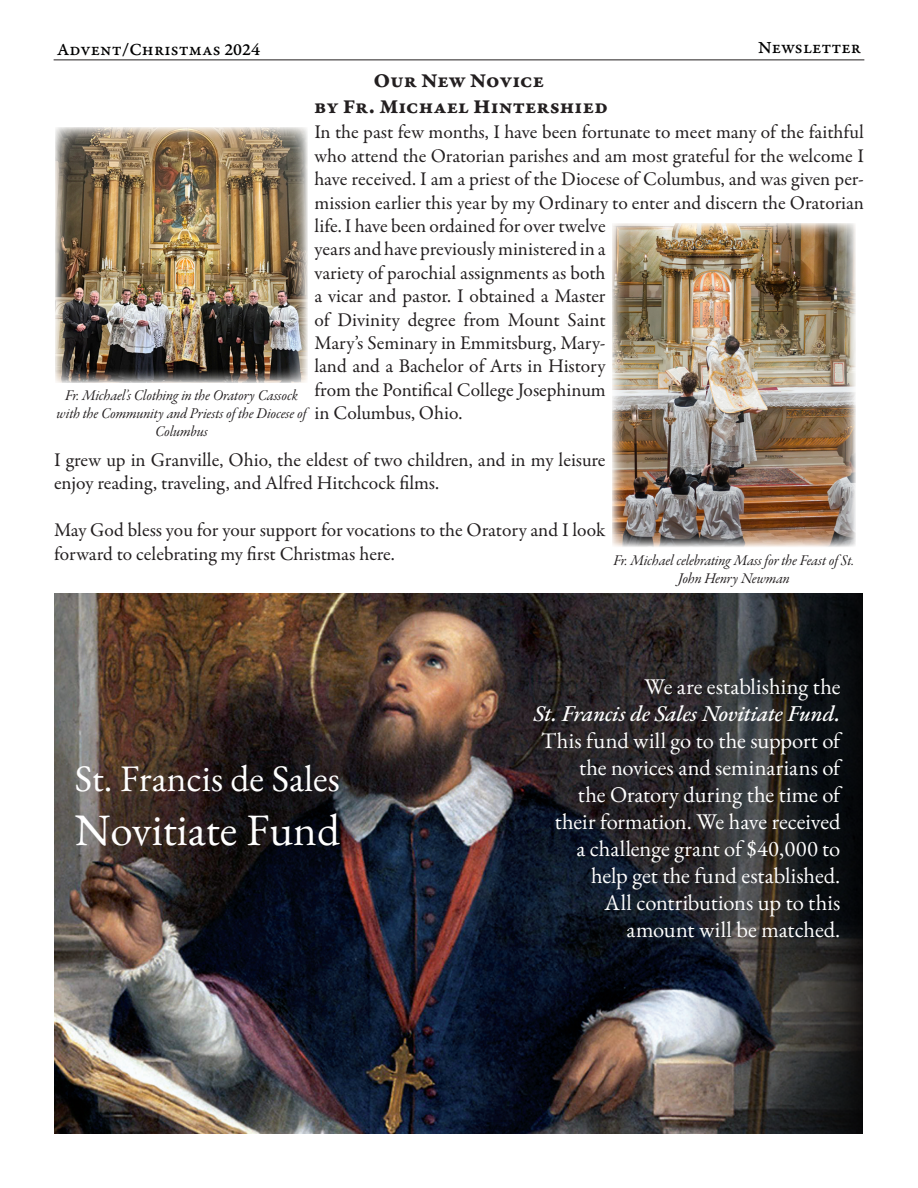
<style>
.page{position:relative;width:918px;height:1188px;background:#fff}
.page>*{position:absolute;margin:0;border:0;box-sizing:border-box;transform-origin:0 0}
.t1{font:45px "EB Garamond";color:#fff}
.t2{font:37.5px "EB Garamond";color:#fff}
.t3{font:22.5px/27px "EB Garamond";letter-spacing:-.005em;color:#fff;text-align:right}
.t4{font:21px/25.2px "Garamond Premr Pro Bd Capt";color:#231f20;text-align:center}
.t5{font:19.5px/23.4px "Garamond Premr Pro";letter-spacing:-.005em;color:#231f20}
.t6{font:18px "Garamond Premr Pro Med Capt";color:#000}
.Captions{font:15px/18px "Garamond Premr Pro It Subh";color:#231f20;text-align:center}
.s1{font-weight:500;font-style:italic}
</style>
<div class="page">
<hr style="left:54px;top:60px;width:810px;height:1px;background:#231f20">
<img style="left:55px;top:127px;width:253px;height:256px">
<img style="left:612px;top:223px;width:243px;height:324px">
<img style="left:54px;top:594px;width:630px;height:540px">
<svg style="left:684px;top:594px;width:178px;height:540px"></svg>
<p class="t6" style="left:57px;top:39px;width:204px">Advent/Christmas 2024</p>
<p class="t6" style="left:758px;top:36px;width:104px">Newsletter</p>
<p class="t4" style="left:314px;top:68px;width:295px">Our New Novice<br>by Fr. Michael Hintershied</p>
<p class="t5" style="left:315px;top:121px;width:551px">In the past few months, I have been fortunate to meet many of the faithful who attend the Oratorian parishes and am most grateful for the welcome I have received. I am a priest of the Diocese of Columbus, and was given per&shy;mission earlier this year by my Ordinary to enter and discern the Oratorian life. I have been ordained for over twelve<br>years and have previously ministered in a<br>variety of parochial assignments as both<br>a vicar and pastor. I obtained a Master<br>of Divinity degree from Mount Saint<br>Mary’s Seminary in Emmitsburg, Mary-<br>land and a Bachelor of Arts in History<br>from the Pontifical College Josephinum<br>in Columbus, Ohio.</p>
<p class="t5" style="left:54px;top:449px;width:553px">I grew up in Granville, Ohio, the eldest of two children, and in my leisure enjoy reading, traveling, and Alfred Hitchcock films.</p>
<p class="t5" style="left:54px;top:519px;width:553px">May God bless you for your support for vocations to the Oratory and I look forward to celebrating my first Christmas here.</p>
<p class="Captions" style="left:57px;top:387px;width:251px">Fr. Michael’s Clothing in the Oratory Cassock with the Community and Priests of the Diocese of<br>Columbus</p>
<p class="Captions" style="left:613px;top:552px;width:242px">Fr. Michael celebrating Mass for the Feast of St.<br>John Henry Newman</p>
<p class="t2" style="left:75px;top:754px;width:267px">St. Francis de Sales</p>
<p class="t1" style="left:75px;top:801px;width:267px">Novitiate Fund</p>
<p class="t3" style="left:534px;top:673px;width:308px">We are establishing the<br><span class="s1">St. Francis de Sales Novitiate Fund.<br></span>This fund will go to the support of the novices and seminarians of<br>the Oratory during the time of their formation. We have received<br>a challenge grant of $40,000 to<br>help get the fund established.<br>All contributions up to this amount will be matched.</p>
</div>
